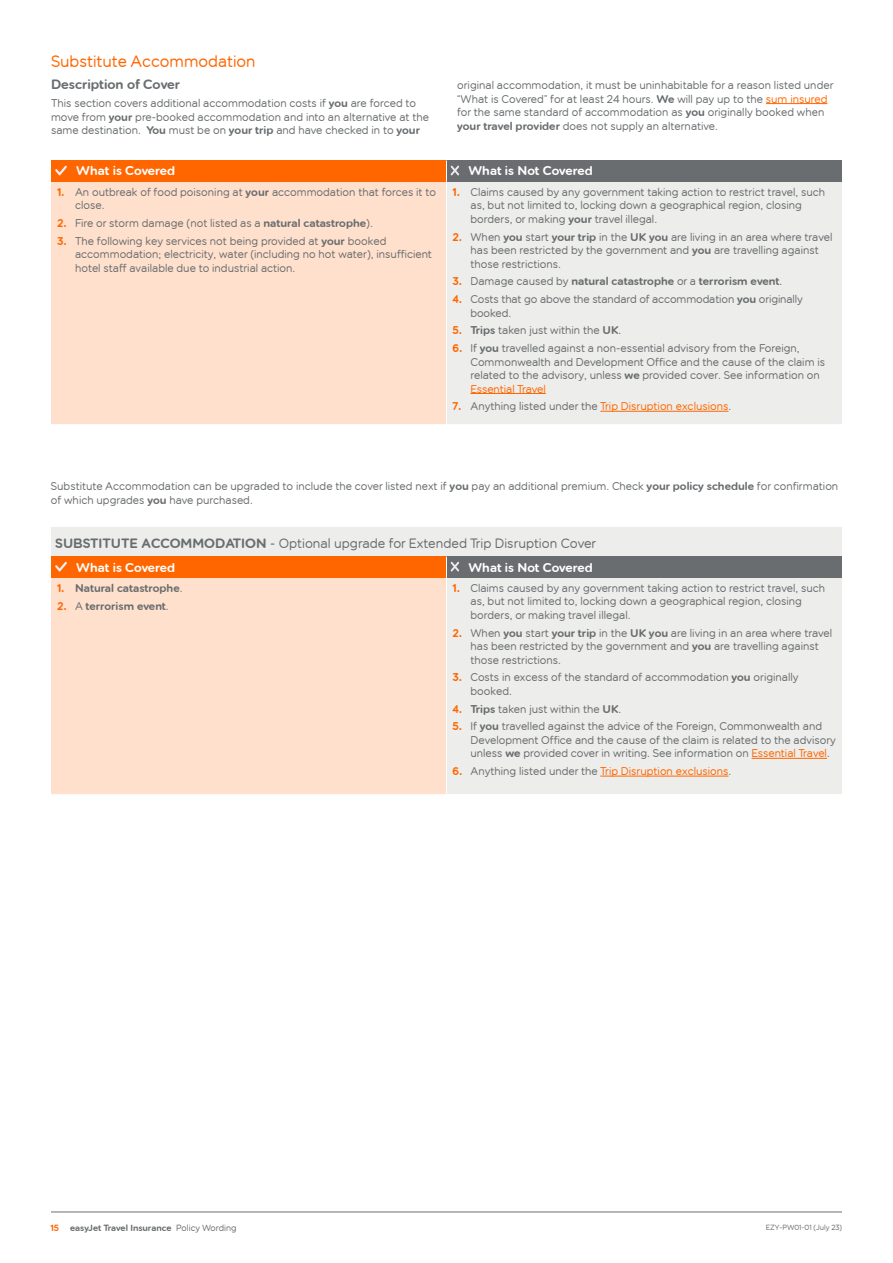
<style>
.page{position:relative;width:893px;height:1263px;background:#fff}
.page>*{position:absolute;margin:0;border:0;box-sizing:border-box;transform-origin:0 0}
.t1{font:16.5px "easy Jet Rounded";color:#f60}
.t2{font:13.5px "easy Jet Rounded";color:#696d6f}
.t3{font:13.5px "easy Jet Rounded Demi";color:#696d6f}
.t4{font:12.75px "easy Jet Rounded Demi";color:#fff}
.t5{font:11.25px/13.5px "easy Jet Rounded";color:#696d6f}
.t6{font:11.25px "easy Jet Rounded";color:#f60}
.t7{font:11.25px "easy Jet Rounded Demi";color:#696d6f}
.t8{font:9px "easy Jet Rounded Demi";color:#696d6f}
.t9{font:9px "easy Jet Rounded";color:#696d6f}
.t10{font:9px "easy Jet Rounded Demi";color:#f60}
.t11{font:7.5px "easy Jet Rounded";color:#696d6f}
.s1{font-family:"easy Jet Rounded Demi"}
.s2{color:#f60}
.s3{font-family:"easy Jet Rounded Demi";color:#f60}
.s4{font-family:"easy Jet Rounded"}
.s5{color:#696d6f}
</style>
<div class="page">
<hr style="left:51px;top:1212px;width:791px;height:1px;background:#696d6f">
<hr style="left:766px;top:103px;width:61px;height:1px;background:#f60">
<div style="left:51px;top:161px;width:395px;height:21px;background:#f60"></div>
<div style="left:446px;top:161px;width:396px;height:21px;background:#696d6f"></div>
<div style="left:51px;top:182px;width:395px;height:243px;background:#ffe0cc"></div>
<div style="left:446px;top:182px;width:396px;height:243px;background:#ededeb"></div>
<hr style="left:446px;top:182px;width:1px;height:242px;background:#fff">
<hr style="left:446px;top:424px;width:396px;height:1px;background:#fff">
<hr style="left:51px;top:424px;width:395px;height:1px;background:#fff">
<svg style="left:55px;top:166px;width:12px;height:9px"></svg>
<svg style="left:446px;top:161px;width:13px;height:21px"></svg>
<hr style="left:470px;top:393px;width:76px;height:1px;background:#f60">
<hr style="left:600px;top:411px;width:128px;height:1px;background:#f60">
<div style="left:51px;top:527px;width:791px;height:267px;background:#ededeb"></div>
<div style="left:51px;top:557px;width:395px;height:21px;background:#f60"></div>
<div style="left:446px;top:557px;width:396px;height:21px;background:#696d6f"></div>
<div style="left:51px;top:578px;width:395px;height:217px;background:#ffe0cc"></div>
<hr style="left:446px;top:578px;width:1px;height:216px;background:#fff">
<hr style="left:51px;top:794px;width:395px;height:1px;background:#fff">
<svg style="left:55px;top:562px;width:12px;height:9px"></svg>
<svg style="left:446px;top:557px;width:13px;height:21px"></svg>
<hr style="left:752px;top:758px;width:75px;height:1px;background:#f60">
<hr style="left:600px;top:776px;width:128px;height:1px;background:#f60">
<h1 class="t1" style="left:51px;top:51px;width:206px">Substitute Accommodation</h1>
<p class="t3" style="left:51px;top:76px;width:131px">Description of Cover</p>
<p class="t5" style="left:51px;top:97px;width:379px">This section covers additional accommodation costs if <span class="s1">you</span> are forced to move from <span class="s1">your</span> pre-booked accommodation and into an alternative at the same destination. <span class="s1">You</span> must be on <span class="s1">your trip</span> and have checked in to <span class="s1">your</span></p>
<p class="t5" style="left:457px;top:79px;width:378px">original accommodation, it must be uninhabitable for a reason listed under “What is Covered” for at least 24 hours. <span class="s1">We</span> will pay up to the <span class="s2">sum insured </span>for the same standard of accommodation as <span class="s1">you</span> originally booked when <span class="s1">your travel provider</span> does not supply an alternative.</p>
<p class="t4" style="left:76px;top:163px;width:100px">What is Covered</p>
<p class="t4" style="left:469px;top:163px;width:126px">What is Not Covered</p>
<p class="t5" style="left:75px;top:185px;width:362px;text-indent:-18px"><span class="s3">1.</span> An outbreak of food poisoning at <span class="s1">your</span> accommodation that forces it to close.</p>
<p class="t5" style="left:57px;top:216px;width:317px"><span class="s3">2.</span> Fire or storm damage (not listed as a <span class="s1">natural catastrophe</span>).</p>
<p class="t5" style="left:75px;top:234px;width:358px;text-indent:-18px"><span class="s3">3.</span> The following key services not being provided at <span class="s1">your</span> booked accommodation; electricity, water (including no hot water), insufficient hotel staff available due to industrial action.</p>
<p class="t5" style="left:470px;top:185px;width:356px;text-indent:-18px"><span class="s3">1.</span> Claims caused by any government taking action to restrict travel, such as, but not limited to, locking down a geographical region, closing borders, or making <span class="s1">your</span> travel illegal.</p>
<p class="t5" style="left:470px;top:230px;width:363px;text-indent:-18px"><span class="s3">2.</span> When <span class="s1">you</span> start <span class="s1">your trip</span> in the <span class="s1">UK you</span> are living in an area where travel has been restricted by the government and <span class="s1">you</span> are travelling against those restrictions.</p>
<p class="t7" style="left:452px;top:274px;width:331px"><span class="s2">3.</span> <span class="s4">Damage caused by</span> natural catastrophe <span class="s4">or a</span> terrorism event<span class="s4">.</span></p>
<p class="t5" style="left:470px;top:292px;width:334px;text-indent:-18px"><span class="s3">4.</span> Costs that go above the standard of accommodation <span class="s1">you</span> originally booked.</p>
<p class="t5" style="left:452px;top:324px;width:170px"><span class="s3">5.</span> <span class="s1">Trips</span> taken just within the <span class="s1">UK</span>.</p>
<p class="t5" style="left:470px;top:341px;width:356px;text-indent:-18px"><span class="s3">6.</span> If <span class="s1">you</span> travelled against a non-essential advisory from the Foreign, Commonwealth and Development Office and the cause of the claim is related to the advisory, unless <span class="s1">we</span> provided cover. See information on <span class="s2">Essential Travel</span></p>
<p class="t6" style="left:452px;top:400px;width:280px"><span class="s1">7.</span> <span class="s5">Anything listed under the</span> Trip Disruption exclusions<span class="s5">.</span></p>
<p class="t5" style="left:51px;top:479px;width:789px">Substitute Accommodation can be upgraded to include the cover listed next if <span class="s1">you</span> pay an additional premium. Check <span class="s1">your policy schedule</span> for confirmation of which upgrades <span class="s1">you</span> have purchased.</p>
<p class="t2" style="left:55px;top:535px;width:543px"><span class="s1">SUBSTITUTE ACCOMMODATION</span> - Optional upgrade for Extended Trip Disruption Cover</p>
<p class="t4" style="left:76px;top:559px;width:100px">What is Covered</p>
<p class="t4" style="left:469px;top:559px;width:126px">What is Not Covered</p>
<p class="t7" style="left:57px;top:581px;width:127px"><span class="s2">1.</span> Natural catastrophe<span class="s4">.</span></p>
<p class="t7" style="left:57px;top:599px;width:113px"><span class="s2">2.</span> <span class="s4">A</span> terrorism event<span class="s4">.</span></p>
<p class="t5" style="left:470px;top:581px;width:356px;text-indent:-18px"><span class="s3">1.</span> Claims caused by any government taking action to restrict travel, such as, but not limited to, locking down a geographical region, closing borders, or making travel illegal.</p>
<p class="t5" style="left:470px;top:626px;width:363px;text-indent:-18px"><span class="s3">2.</span> When <span class="s1">you</span> start <span class="s1">your trip</span> in the <span class="s1">UK you</span> are living in an area where travel has been restricted by the government and <span class="s1">you</span> are travelling against those restrictions.</p>
<p class="t5" style="left:470px;top:671px;width:330px;text-indent:-18px"><span class="s3">3.</span> Costs in excess of the standard of accommodation <span class="s1">you</span> originally booked.</p>
<p class="t5" style="left:452px;top:702px;width:170px"><span class="s3">4.</span> <span class="s1">Trips</span> taken just within the <span class="s1">UK</span>.</p>
<p class="t5" style="left:470px;top:720px;width:367px;text-indent:-18px"><span class="s3">5.</span> If <span class="s1">you</span> travelled against the advice of the Foreign, Commonwealth and<br>Development Office and the cause of the claim is related to the advisory unless <span class="s1">we</span> provided cover in writing. See information on <span class="s2">Essential Travel</span>.</p>
<p class="t6" style="left:452px;top:765px;width:280px"><span class="s1">6.</span> <span class="s5">Anything listed under the</span> Trip Disruption exclusions<span class="s5">.</span></p>
<p class="t10" style="left:50px;top:1222px;width:10px">15</p>
<p class="t8" style="left:70px;top:1222px;width:103px">easyJet Travel Insurance</p>
<p class="t11" style="left:766px;top:1223px;width:78px">EZY-PW01-01 (July 23)</p>
<p class="t9" style="left:176px;top:1223px;width:62px">Policy Wording</p>
</div>
